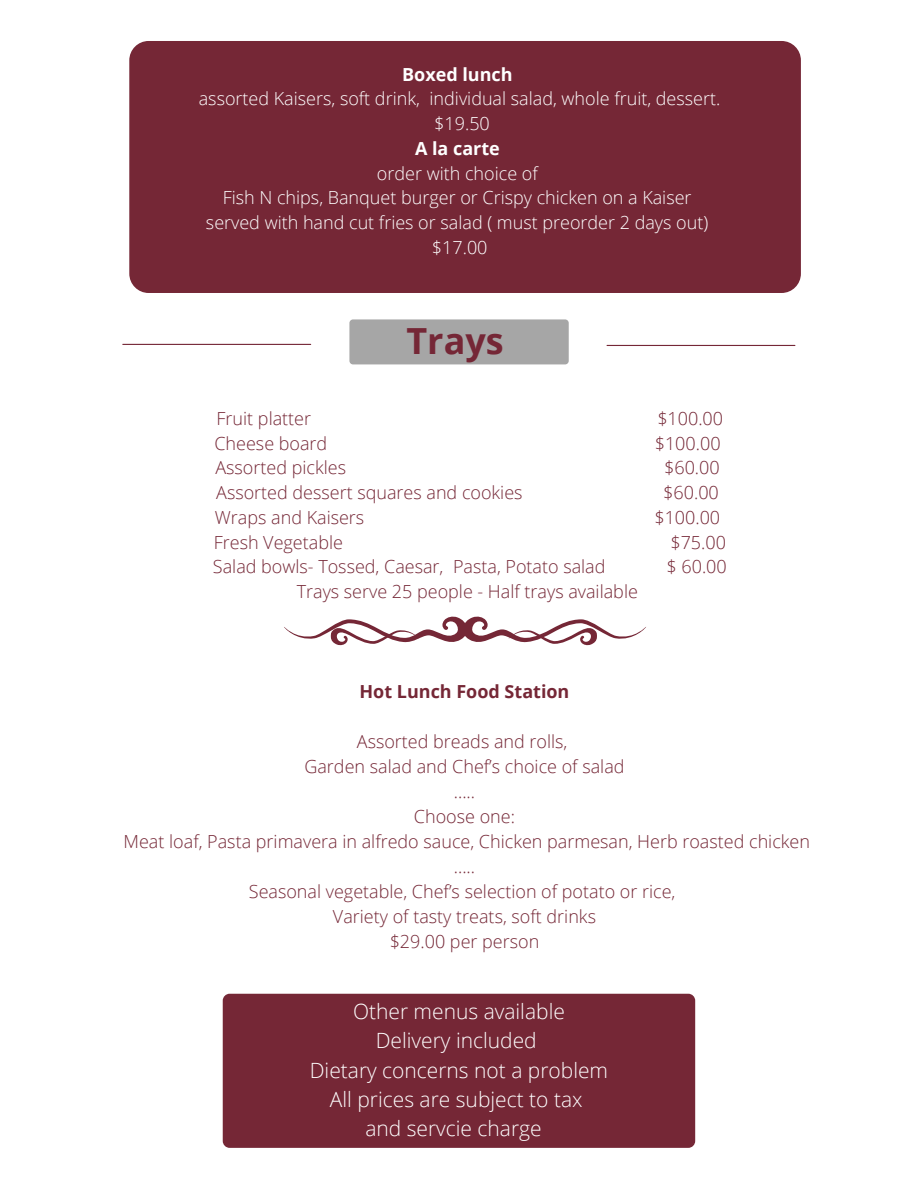
<style>
.page{position:relative;width:918px;height:1188px;background:#fff}
.page>*{position:absolute;margin:0;border:0;box-sizing:border-box;transform-origin:0 0}
.t1{font:700 36px "Open Sans";color:#752736}
.t2{font:300 21px "Open Sans";color:#fff}
.t3{font:300 18px "Open Sans";color:#752736}
.t4{font:300 18px "Open Sans";color:#fff}
.t5{font:700 18px "Open Sans";color:#752736}
.t6{font:700 18px "Open Sans";color:#fff}
</style>
<div class="page">
<div style="left:223px;top:994px;width:472px;height:154px;background:#752736;border-radius:7px"></div>
<div style="left:129px;top:41px;width:672px;height:252px;background:#752736;border-radius:19px"></div>
<div style="left:349px;top:319px;width:220px;height:45px;background:#a6a6a6;border-radius:4px"></div>
<hr style="left:123px;top:344px;width:188px;height:1px;background:#752736">
<hr style="left:607px;top:345px;width:188px;height:1px;background:#752736">
<svg style="left:284px;top:616px;width:362px;height:30px"></svg>
<p class="t6" style="left:402px;top:61px;width:112px">Boxed lunch</p>
<p class="t4" style="left:199px;top:86px;width:523px">assorted Kaisers, soft drink, individual salad, whole fruit, dessert.</p>
<p class="t4" style="left:434px;top:111px;width:57px">$19.50</p>
<p class="t6" style="left:415px;top:136px;width:86px">A la carte</p>
<p class="t4" style="left:377px;top:160px;width:162px">order with choice of</p>
<p class="t4" style="left:223px;top:185px;width:470px">Fish N chips, Banquet burger or Crispy chicken on a Kaiser</p>
<p class="t4" style="left:206px;top:210px;width:504px">served with hand cut fries or salad ( must preorder 2 days out)</p>
<p class="t4" style="left:432px;top:235px;width:57px">$17.00</p>
<p class="t1" style="left:406px;top:316px;width:99px">Trays</p>
<p class="t3" style="left:217px;top:406px;width:96px">Fruit platter</p>
<p class="t3" style="left:657px;top:406px;width:67px">$100.00</p>
<p class="t3" style="left:214px;top:430px;width:114px">Cheese board</p>
<p class="t3" style="left:655px;top:430px;width:67px">$100.00</p>
<p class="t3" style="left:215px;top:455px;width:132px">Assorted pickles</p>
<p class="t3" style="left:664px;top:455px;width:57px">$60.00</p>
<p class="t3" style="left:216px;top:480px;width:308px">Assorted dessert squares and cookies</p>
<p class="t3" style="left:663px;top:480px;width:57px">$60.00</p>
<p class="t3" style="left:215px;top:505px;width:151px">Wraps and Kaisers</p>
<p class="t3" style="left:654px;top:505px;width:67px">$100.00</p>
<p class="t3" style="left:214px;top:529px;width:131px">Fresh Vegetable</p>
<p class="t3" style="left:670px;top:529px;width:57px">$75.00</p>
<p class="t3" style="left:213px;top:554px;width:394px">Salad bowls- Tossed, Caesar, Pasta, Potato salad</p>
<p class="t3" style="left:667px;top:554px;width:62px">$ 60.00</p>
<p class="t3" style="left:297px;top:579px;width:343px">Trays serve 25 people - Half trays available</p>
<p class="t5" style="left:360px;top:679px;width:211px">Hot Lunch Food Station</p>
<p class="t3" style="left:357px;top:729px;width:212px">Assorted breads and rolls,</p>
<p class="t3" style="left:304px;top:754px;width:322px">Garden salad and Chef’s choice of salad</p>
<p class="t3" style="left:454px;top:779px;width:23px">.....</p>
<p class="t3" style="left:414px;top:804px;width:103px">Choose one:</p>
<p class="t3" style="left:124px;top:829px;width:688px">Meat loaf, Pasta primavera in alfredo sauce, Chicken parmesan, Herb roasted chicken</p>
<p class="t3" style="left:454px;top:854px;width:23px">.....</p>
<p class="t3" style="left:249px;top:879px;width:428px">Seasonal vegetable, Chef’s selection of potato or rice,</p>
<p class="t3" style="left:333px;top:904px;width:265px">Variety of tasty treats, soft drinks</p>
<p class="t3" style="left:390px;top:929px;width:151px">$29.00 per person</p>
<p class="t2" style="left:353px;top:997px;width:213px">Other menus available</p>
<p class="t2" style="left:376px;top:1026px;width:162px">Delivery included</p>
<p class="t2" style="left:310px;top:1055px;width:300px">Dietary concerns not a problem</p>
<p class="t2" style="left:330px;top:1084px;width:254px">All prices are subject to tax</p>
<p class="t2" style="left:365px;top:1114px;width:178px">and servcie charge</p>
</div>
